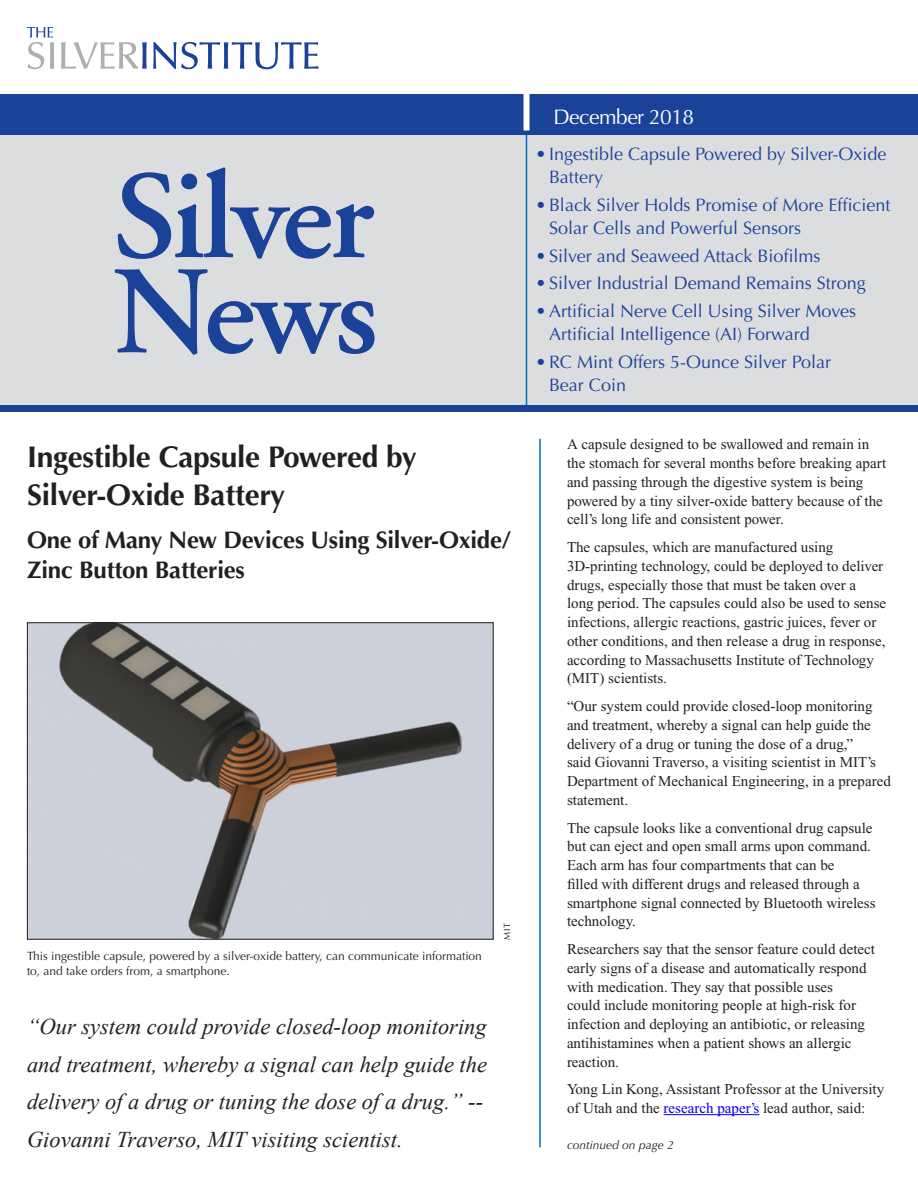
<style>
.page{position:relative;width:918px;height:1188px;background:#fff}
.page>*{position:absolute;margin:0;border:0;box-sizing:border-box;transform-origin:0 0}
.Heads{font:700 30px/37.5px "Optima";letter-spacing:-.01em;color:#231f20}
.Subhead{font:700 24px/30px "Optima";letter-spacing:-.01em;color:#231f20}
.Call_Outs{font:italic 22.5px/37.5px "Times New Roman";color:#231f20}
.t1{font:21px "Optima";letter-spacing:-.025em;color:#fff}
.Table_of_Contents{font:18px/23.2px "Optima";color:#1b4299}
.Body_Copy{font:15px/18.8px "Times New Roman";color:#231f20}
.Captions{font:12px/15px "Optima";color:#231f20}
.Captions-2{font:italic 12px "Optima";color:#231f20}
.Courtesy{font:9px "Optima";color:#231f20}
.s1{color:#00f}
</style>
<div class="page">
<div style="left:0;top:94px;width:918px;height:318px;background:#dcdddf"></div>
<svg style="left:61px;top:42px;width:86px;height:27px"></svg>
<svg style="left:153px;top:42px;width:165px;height:27px"></svg>
<svg style="left:27px;top:27px;width:27px;height:42px"></svg>
<hr style="left:526px;top:134px;width:1px;height:273px;background:#0072bc">
<div style="left:0;top:405px;width:918px;height:7px;background:#1b4299"></div>
<div style="left:0;top:94px;width:918px;height:41px;background:#1b4299"></div>
<div style="left:524px;top:94px;width:6px;height:36px;background:#fff"></div>
<hr style="left:664px;top:1114px;width:95px;height:1px;background:#00f">
<svg style="left:118px;top:167px;width:256px;height:92px"></svg>
<svg style="left:114px;top:269px;width:261px;height:86px"></svg>
<hr style="left:539px;top:439px;width:2px;height:709px;background:#0072bc">
<img style="left:29px;top:624px;width:463px;height:314px">
<div style="left:27px;top:622px;width:467px;height:318px;border:1px solid #231f20"></div>
<p class="Heads" style="left:27px;top:439px;width:391px">Ingestible Capsule Powered by<br>Silver-Oxide Battery</p>
<p class="Subhead" style="left:27px;top:526px;width:486px">One of Many New Devices Using Silver-Oxide/<br>Zinc Button Batteries</p>
<p class="Captions" style="left:27px;top:948px;width:456px">This ingestible capsule, powered by a silver-oxide battery, can communicate information to, and take orders from, a smartphone.</p>
<p class="Call_Outs" style="left:27px;top:1007px;width:462px">“Our system could provide closed-loop monitoring and treatment, whereby a signal can help guide the delivery of a drug or tuning the dose of a drug.” -- Giovanni Traverso, MIT visiting scientist.</p>
<p class="Courtesy" style="left:502px;top:940px;width:18px;rotate:-90deg">MIT</p>
<p class="t1" style="left:554px;top:105px;width:142px">December 2018</p>
<p class="Table_of_Contents" style="left:549px;top:143px;width:339px;text-indent:-14px">•Ingestible Capsule Powered by Silver-Oxide<br>Battery</p>
<p class="Table_of_Contents" style="left:549px;top:194px;width:343px;text-indent:-14px">• Black Silver Holds Promise of More Efficient<br>Solar Cells and Powerful Sensors</p>
<p class="Table_of_Contents" style="left:536px;top:244px;width:287px">• Silver and Seaweed Attack Biofilms</p>
<p class="Table_of_Contents" style="left:536px;top:272px;width:332px">•Silver Industrial Demand Remains Strong</p>
<p class="Table_of_Contents" style="left:549px;top:299px;width:309px;text-indent:-14px">• Artificial Nerve Cell Using Silver Moves<br>Artificial Intelligence (AI) Forward</p>
<p class="Table_of_Contents" style="left:549px;top:350px;width:284px;text-indent:-14px">•RC Mint Offers 5-Ounce Silver Polar<br>Bear Coin</p>
<p class="Body_Copy" style="left:567px;top:435px;width:321px">A capsule designed to be swallowed and remain in the stomach for several months before breaking apart and passing through the digestive system is being powered by a tiny silver-oxide battery because of the cell’s long life and consistent power.</p>
<p class="Body_Copy" style="left:567px;top:538px;width:321px">The capsules, which are manufactured using 3D-printing technology, could be deployed to deliver drugs, especially those that must be taken over a long period. The capsules could also be used to sense infections, allergic reactions, gastric juices, fever or other conditions, and then release a drug in response, according to Massachusetts Institute of Technology (MIT) scientists.</p>
<p class="Body_Copy" style="left:567px;top:697px;width:325px">“Our system could provide closed-loop monitoring and treatment, whereby a signal can help guide the delivery of a drug or tuning the dose of a drug,”<br>said Giovanni Traverso, a visiting scientist in MIT’s Department of Mechanical Engineering, in a prepared statement.</p>
<p class="Body_Copy" style="left:567px;top:818px;width:310px">The capsule looks like a conventional drug capsule but can eject and open small arms upon command.<br>Each arm has four compartments that can be<br>filled with different drugs and released through a smartphone signal connected by Bluetooth wireless technology.</p>
<p class="Body_Copy" style="left:567px;top:940px;width:310px">Researchers say that the sensor feature could detect early signs of a disease and automatically respond with medication. They say that possible uses<br>could include monitoring people at high-risk for infection and deploying an antibiotic, or releasing antihistamines when a patient shows an allergic reaction.</p>
<p class="Body_Copy" style="left:567px;top:1080px;width:319px">Yong Lin Kong, Assistant Professor at the University of Utah and the <span class="s1">research paper’s</span> lead author, said:</p>
<p class="Captions-2" style="left:567px;top:1138px;width:108px">continued on page 2</p>
</div>
